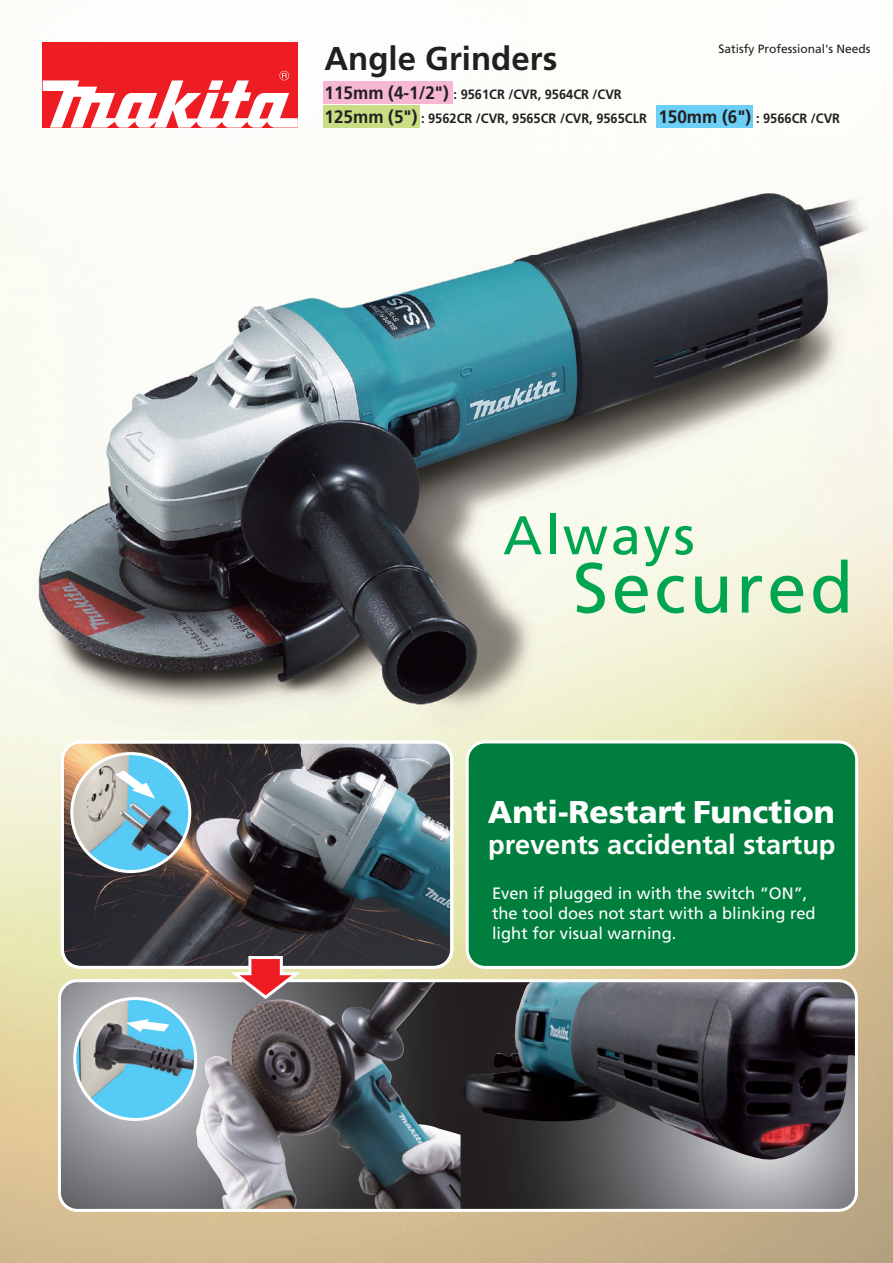
<style>
.page{position:relative;width:893px;height:1263px;background:#fff}
.page>*{position:absolute;margin:0;border:0;box-sizing:border-box;transform-origin:0 0}
.t1{font:70.65px "Frutiger";letter-spacing:.05em;color:#00a54f}
.t2{font:54.3px "Frutiger";letter-spacing:.05em;color:#00a54f}
.t3{font:700 33px "Frutiger";color:#231f20}
.t4{font:900 31.5px "Frutiger";color:#fff}
.t5{font:700 27.15px "Frutiger";color:#fff}
.t6{font:16.5px/19.8px "Frutiger";color:#fff}
.t7{font:700 13.5px/24px "Frutiger";color:#231f20;scale:.95 1}
.t8{font:12px "Frutiger";color:#231f20}
.s1{font-size:18px}
</style>
<div class="page">
<img style="left:0;top:42px;width:799px;height:750px">
<img style="left:799px;top:196px;width:94px;height:1067px">
<img style="left:0;top:792px;width:106px;height:471px">
<img style="left:426px;top:792px;width:373px;height:471px">
<img style="left:61px;top:740px;width:392px;height:229px">
<svg style="left:461px;top:979px;width:397px;height:233px;background:#4f4f54"></svg>
<div style="left:466px;top:740px;width:392px;height:229px;background:#007e3d"></div>
<svg style="left:58px;top:979px;width:403px;height:233px;background:#6f7073"></svg>
<svg style="left:231px;top:956px;width:69px;height:43px"></svg>
<svg style="left:73px;top:997px;width:124px;height:124px;background:#87b1c2"></svg>
<svg style="left:70px;top:752px;width:121px;height:121px;background:#89a8b0"></svg>
<div style="left:323px;top:81px;width:129px;height:22px;background:#f6b7d4"></div>
<div style="left:323px;top:106px;width:97px;height:22px;background:#c8de84"></div>
<div style="left:657px;top:106px;width:96px;height:22px;background:#6bcff6"></div>
<div style="left:43px;top:43px;width:255px;height:85px;background:#ee1d23"></div>
<svg style="left:43px;top:71px;width:255px;height:57px"></svg>
<h3 class="t3" style="left:324px;top:39px;width:234px">Angle Grinders</h3>
<p class="t8" style="left:718px;top:42px;width:154px">Satisfy Professional's Needs</p>
<p class="t7" style="left:325px;top:82px;width:544px"><span class="s1">115mm (4-1/2")</span> : 9561CR /CVR, 9564CR /CVR<br><span class="s1">125mm (5")</span> : 9562CR /CVR, 9565CR /CVR, 9565CLR <span class="s1">150mm (6")</span> : 9566CR /CVR</p>
<h2 class="t2" style="left:503px;top:503px;width:193px">Always</h2>
<h1 class="t1" style="left:573px;top:546px;width:282px">Secured</h1>
<h3 class="t4" style="left:488px;top:793px;width:348px">Anti-Restart Function</h3>
<h3 class="t5" style="left:488px;top:828px;width:349px">prevents accidental startup</h3>
<p class="t6" style="left:492px;top:883px;width:325px">Even if plugged in with the switch “ON”, the tool does not start with a blinking red light for visual warning.</p>
</div>
